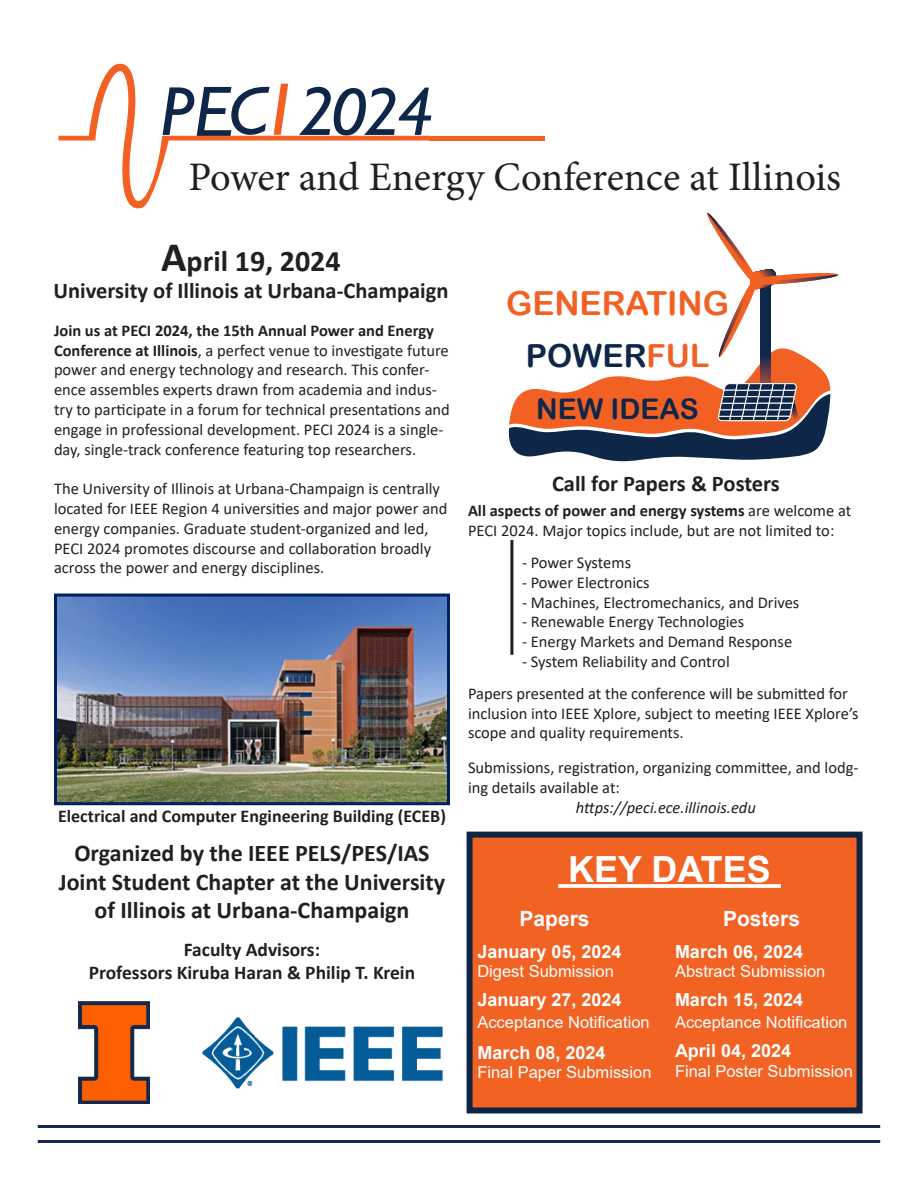
<style>
.page{position:relative;width:918px;height:1188px;background:#fff}
.page>*{position:absolute;margin:0;border:0;box-sizing:border-box;transform-origin:0 0}
.t1{font:italic 68.55px "Gill Sans";color:#0e2749;scale:1.05 1}
.t2{font:40.5px "Minion Pro";letter-spacing:-.005em;color:#231f20}
.t3{font:700 36px "Arial";color:#fff}
.t4{font:33.15px "Arial Rounded MT Bold";color:#f26023}
.t5{font:31.8px "Arial Rounded MT Bold";color:#0e2749}
.t6{font:700 30px "Calibri";color:#231f20}
.t7{font:28.5px "Arial Rounded MT Bold";color:#0e2749}
.t8{font:700 24px/28.8px "Calibri";color:#231f20;text-align:center}
.t9{font:700 22.5px "Calibri";color:#231f20}
.t10{font:700 21px "Arial";color:#fff}
.t11{font:700 19.5px "Calibri";color:#231f20}
.t12{font:700 18px "Arial";color:#fff}
.t13{font:700 18px "Calibri";color:#231f20}
.t14{font:16.5px/19.8px "Calibri";color:#231f20}
.t15{font:16.5px "Arial";color:#fff}
.t16{font:italic 16.5px "Calibri";color:#231f20}
.s1{font-size:69.6px}
.s2{font-size:72px}
.s3{font-size:75px;color:#f26023}
.s4{font-size:67.95px}
.s5{font-size:42px}
.s6{font-weight:700}
.s7{color:#f26023}
</style>
<div class="page">
<img style="left:79px;top:1002px;width:71px;height:102px">
<img style="left:202px;top:1018px;width:241px;height:70px">
<svg style="left:59px;top:63px;width:371px;height:146px"></svg>
<hr style="left:429px;top:136px;width:115px;height:4px;background:#f26023">
<hr style="left:38px;top:1140px;width:842px;height:3px;background:#14294c">
<hr style="left:38px;top:1125px;width:842px;height:3px;background:#14294c">
<hr style="left:510px;top:540px;width:3px;height:115px;background:#231f20">
<svg style="left:508px;top:212px;width:330px;height:250px"></svg>
<div style="left:470px;top:835px;width:390px;height:275px;background:#f26223"></div>
<svg style="left:558px;top:884px;width:223px;height:4px"></svg>
<div style="left:467px;top:832px;width:396px;height:281px;border:6px solid #0d2442"></div>
<img style="left:58px;top:598px;width:388px;height:203px">
<div style="left:54px;top:594px;width:396px;height:211px;border:3px solid #002060"></div>
<p class="t1" style="left:161px;top:72px;width:261px"><span class="s1">P</span><span class="s2">E</span>C<span class="s3">I</span> <span class="s1">2</span><span class="s4">0</span>24</p>
<p class="t2" style="left:189px;top:150px;width:654px">Power and Energy Conference at Illinois</p>
<p class="t6" style="left:161px;top:239px;width:181px"><span class="s5">A</span>pril 19, 2024</p>
<p class="t9" style="left:53px;top:274px;width:397px">University of Illinois at Urbana-Champaign</p>
<p class="t14" style="left:54px;top:320px;width:397px"><span class="s6">Join us at PECI 2024, the 15th Annual Power and Energy Conference at Illinois</span>, a perfect venue to investigate future power and energy technology and research. This confer&shy;ence assembles experts drawn from academia and indus&shy;try to participate in a forum for technical presentations and engage in professional development. PECI 2024 is a single&shy;day, single-track conference featuring top researchers.</p>
<p class="t14" style="left:54px;top:478px;width:395px">The University of Illinois at Urbana-Champaign is centrally located for IEEE Region 4 universities and major power and energy companies. Graduate student-organized and led, PECI 2024 promotes discourse and collaboration broadly across the power and energy disciplines.</p>
<p class="t13" style="left:58px;top:803px;width:389px">Electrical and Computer Engineering Building (ECEB)</p>
<p class="t8" style="left:59px;top:838px;width:388px">Organized by the IEEE PELS/PES/IAS<br>Joint Student Chapter at the University of Illinois at Urbana-Champaign</p>
<p class="t11" style="left:184px;top:936px;width:138px">Faculty Advisors:</p>
<p class="t11" style="left:89px;top:959px;width:328px">Professors Kiruba Haran &amp; Philip T. Krein</p>
<p class="t4" style="left:506px;top:284px;width:224px">GENERATING</p>
<p class="t5" style="left:526px;top:337px;width:185px">POWER<span class="s7">FUL</span></p>
<p class="t7" style="left:536px;top:392px;width:164px">NEW IDEAS</p>
<p class="t9" style="left:552px;top:467px;width:229px">Call for Papers &amp; Posters</p>
<p class="t14" style="left:468px;top:501px;width:385px"><span class="s6">All aspects of power and energy systems</span> are welcome at<br>PECI 2024. Major topics include, but are not limited to:</p>
<p class="t14" style="left:522px;top:552px;width:111px">- Power Systems</p>
<p class="t14" style="left:522px;top:572px;width:129px">- Power Electronics</p>
<p class="t14" style="left:522px;top:592px;width:279px">- Machines, Electromechanics, and Drives</p>
<p class="t14" style="left:522px;top:612px;width:224px">- Renewable Energy Technologies</p>
<p class="t14" style="left:522px;top:631px;width:272px">- Energy Markets and Demand Response</p>
<p class="t14" style="left:522px;top:651px;width:209px">- System Reliability and Control</p>
<p class="t14" style="left:468px;top:683px;width:392px">Papers presented at the conference will be submitted for inclusion into IEEE Xplore, subject to meeting IEEE Xplore’s scope and quality requirements.</p>
<p class="t14" style="left:468px;top:757px;width:392px">Submissions, registration, organizing committee, and lodg&shy;ing details available at:</p>
<p class="t16" style="left:576px;top:796px;width:181px">https://peci.ece.illinois.edu</p>
<p class="t3" style="left:568px;top:844px;width:204px">KEY DATES</p>
<p class="t10" style="left:520px;top:904px;width:72px">Papers</p>
<p class="t10" style="left:723px;top:904px;width:79px">Posters</p>
<p class="t12" style="left:477px;top:938px;width:146px">January 05, 2024</p>
<p class="t15" style="left:477px;top:960px;width:138px">Digest Submission</p>
<p class="t12" style="left:477px;top:987px;width:146px">January 27, 2024</p>
<p class="t15" style="left:477px;top:1011px;width:174px">Acceptance Notification</p>
<p class="t12" style="left:477px;top:1040px;width:130px">March 08, 2024</p>
<p class="t15" style="left:477px;top:1061px;width:176px">Final Paper Submission</p>
<p class="t12" style="left:675px;top:938px;width:130px">March 06, 2024</p>
<p class="t15" style="left:675px;top:960px;width:152px">Abstract Submission</p>
<p class="t12" style="left:675px;top:987px;width:130px">March 15, 2024</p>
<p class="t15" style="left:675px;top:1011px;width:174px">Acceptance Notification</p>
<p class="t12" style="left:675px;top:1038px;width:118px">April 04, 2024</p>
<p class="t15" style="left:675px;top:1060px;width:179px">Final Poster Submission</p>
</div>
